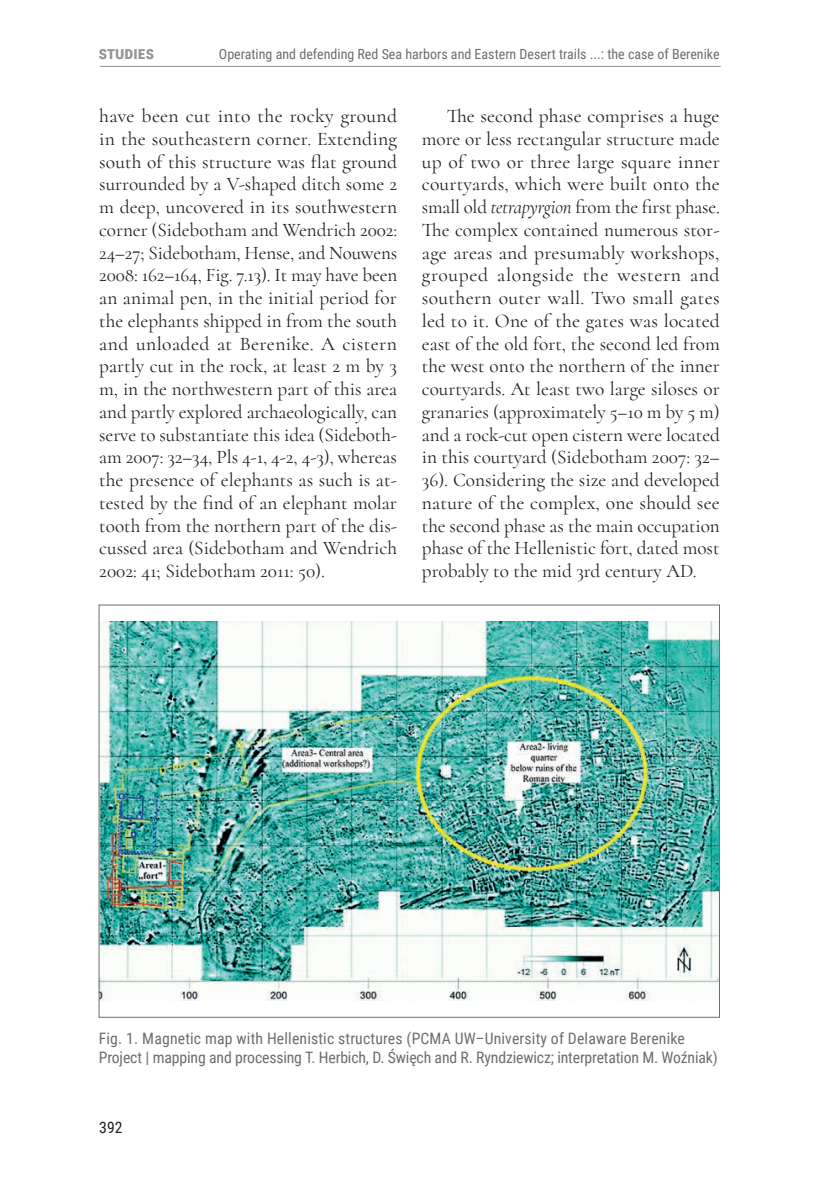
<style>
.page{position:relative;width:819px;height:1191px;background:#fff}
.page>*{position:absolute;margin:0;border:0;box-sizing:border-box;transform-origin:0 0}
.t1{font:19.25px/22.8px "Cormorant";color:#231f20;text-align:justify}
.t2{font:700 17.5px "Roboto Condensed";color:#939598}
.t3{font:15.75px/19.2px "Roboto Condensed";letter-spacing:-.01em;color:#6c6d70}
.t4{font:15.75px "Roboto Condensed";color:#231f20}
.t5{font:14px "Roboto Condensed";color:#6c6d70}
.s1{font-style:italic}
</style>
<div class="page">
<hr style="left:100px;top:66px;width:620px;height:1px;background:#939598">
<img style="left:101px;top:621px;width:616px;height:379px">
<p class="t2" style="left:99px;top:40px;width:57px">STUDIES</p>
<p class="t5" style="left:219px;top:44px;width:502px">Operating and defending Red Sea harbors and Eastern Desert trails ...: the case of Berenike</p>
<p class="t1" style="left:99px;top:104px;width:299px">have been cut into the rocky ground in the southeastern corner. Extending south of this structure was flat ground surrounded by a V-shaped ditch some 2 m deep, uncovered in its southwestern corner (Sidebotham and Wendrich 2002:<br>24–27; Sidebotham, Hense, and Nouwens 2008: 162–164, Fig. 7.13). It may have been an animal pen, in the initial period for the elephants shipped in from the south and unloaded at Berenike. A cistern partly cut in the rock, at least 2 m by 3 m, in the northwestern part of this area and partly explored archaeologically, can serve to substantiate this idea (Sideboth&shy;am 2007: 32–34, Pls 4-1, 4-2, 4-3), whereas the presence of elephants as such is at&shy;tested by the find of an elephant molar tooth from the northern part of the dis&shy;cussed area (Sidebotham and Wendrich 2002: 41; Sidebotham 2011: 50).</p>
<p class="t1" style="left:422px;top:104px;width:299px;text-indent:25px">The second phase comprises a huge more or less rectangular structure made up of two or three large square inner courtyards, which were built onto the small old <span class="s1">tetrapyrgion</span> from the first phase.<br>The complex contained numerous stor&shy;age areas and presumably workshops, grouped alongside the western and southern outer wall. Two small gates led to it. One of the gates was located east of the old fort, the second led from the west onto the northern of the inner courtyards. At least two large siloses or granaries (approximately 5–10 m by 5 m) and a rock-cut open cistern were located in this courtyard (Sidebotham 2007: 32– 36). Considering the size and developed nature of the complex, one should see the second phase as the main occupation phase of the Hellenistic fort, dated most probably to the mid 3rd century AD.</p>
<p class="t3" style="left:99px;top:1028px;width:620px">Fig. 1. Magnetic map with Hellenistic structures (PCMA UW–University of Delaware Berenike<br>Project | mapping and processing T. Herbich, D. Święch and R. Ryndziewicz; interpretation M. Woźniak)</p>
<p class="t4" style="left:99px;top:1116px;width:25px">392</p>
</div>
